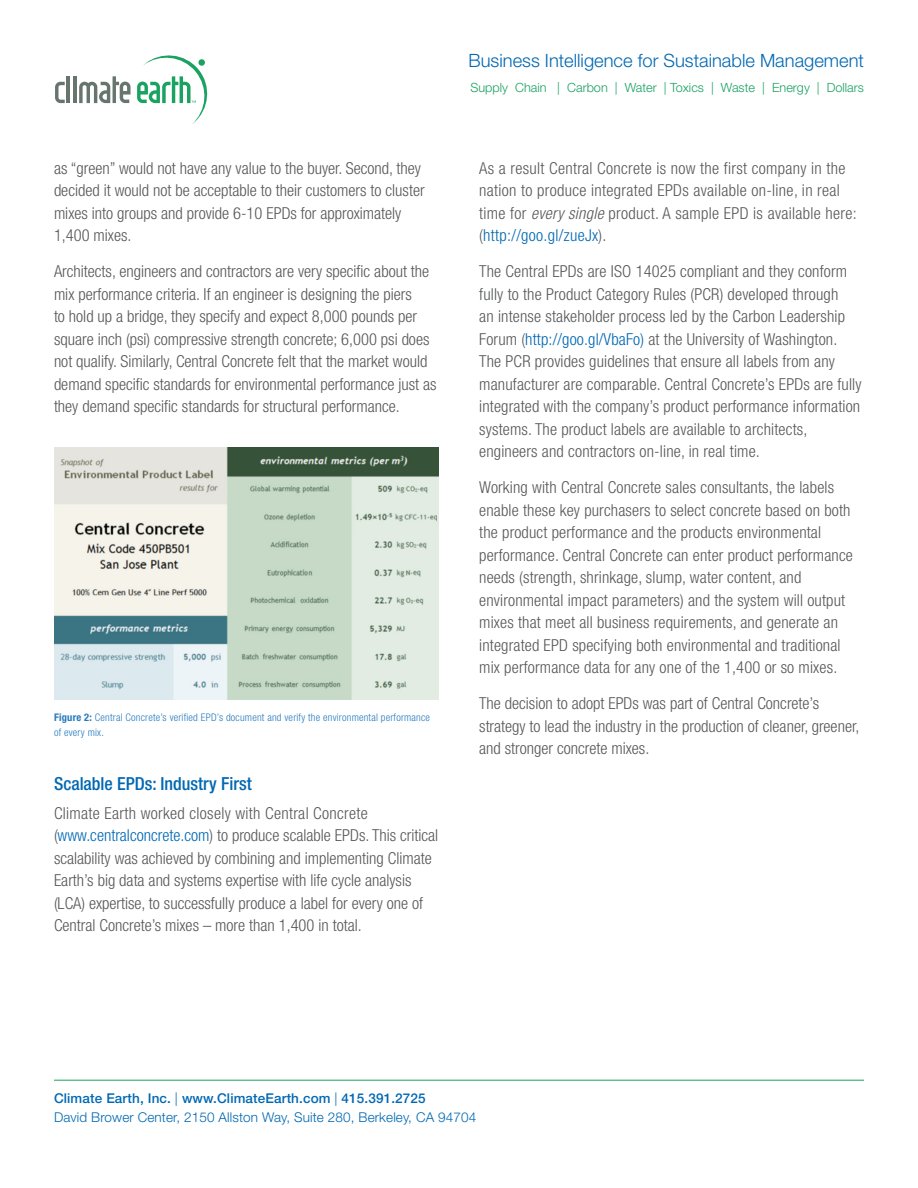
<style>
.page{position:relative;width:918px;height:1188px;background:#fff}
.page>*{position:absolute;margin:0;border:0;box-sizing:border-box;transform-origin:0 0}
.title_blue{font:300 18.3px "Helvetica Neue LT Std";color:#0168b3}
.title_blue-2{font:500 condensed 18px "Helvetica Neue LT Std";color:#0168b3}
.title_blue-3{font:300 condensed 16.5px/22.5px "Helvetica Neue LT Std";letter-spacing:.01em;color:#57585a}
.title_blue-4{font:300 13.5px "Helvetica Neue LT Std";letter-spacing:.01em;color:#0168b3}
.title_blue-5{font:500 13.5px "Helvetica Neue LT Std";letter-spacing:.01em;color:#0168b3}
.title_blue-6{font:300 12.75px "Helvetica Neue LT Std";color:#19a160}
.title_blue-7{font:300 condensed 10.5px/15px "Helvetica Neue LT Std";letter-spacing:.02em;color:#277abe}
.s1{font-weight:700}
.s2{color:#0168b3}
.s3{font-style:italic}
.s4{font-weight:300}
</style>
<div class="page">
<img style="left:54px;top:448px;width:385px;height:251px">
<hr style="left:54px;top:1080px;width:810px;height:1px;background:#19a160">
<hr style="left:67px;top:76px;width:3px;height:27px;background:#66756d">
<svg style="left:55px;top:82px;width:10px;height:21px"></svg>
<svg style="left:137px;top:55px;width:71px;height:69px"></svg>
<svg style="left:73px;top:76px;width:58px;height:27px"></svg>
<p class="title_blue-3" style="left:54px;top:157px;width:372px">as “green” would not have any value to the buyer. Second, they decided it would not be acceptable to their customers to cluster mixes into groups and provide 6-10 EPDs for approximately 1,400 mixes.</p>
<p class="title_blue-3" style="left:54px;top:260px;width:384px">Architects, engineers and contractors are very specific about the mix performance criteria. If an engineer is designing the piers<br>to hold up a bridge, they specify and expect 8,000 pounds per square inch (psi) compressive strength concrete; 6,000 psi does not qualify. Similarly, Central Concrete felt that the market would demand specific standards for environmental performance just as they demand specific standards for structural performance.</p>
<p class="title_blue-7" style="left:54px;top:710px;width:378px"><span class="s1">Figure 2:</span> Central Concrete’s verified EPD’s document and verify the environmental performance of every mix.</p>
<p class="title_blue-2" style="left:54px;top:772px;width:199px">Scalable EPDs: Industry First</p>
<p class="title_blue-3" style="left:54px;top:802px;width:386px">Climate Earth worked closely with Central Concrete (<span class="s2">www.centralconcrete.com</span>) to produce scalable EPDs. This critical scalability was achieved by combining and implementing Climate Earth’s big data and systems expertise with life cycle analysis (LCA) expertise, to successfully produce a label for every one of Central Concrete’s mixes – more than 1,400 in total.</p>
<p class="title_blue" style="left:469px;top:49px;width:397px">Business Intelligence for Sustainable Management</p>
<p class="title_blue-6" style="left:470px;top:79px;width:395px">Supply Chain | Carbon | Water | Toxics | Waste | Energy | Dollars</p>
<p class="title_blue-3" style="left:479px;top:157px;width:379px">As a result Central Concrete is now the first company in the nation to produce integrated EPDs available on-line, in real time for <span class="s3">every single</span> product. A sample EPD is available here: (<span class="s2">http://goo.gl/zueJx</span>).</p>
<p class="title_blue-3" style="left:479px;top:260px;width:384px">The Central EPDs are ISO 14025 compliant and they conform fully to the Product Category Rules (PCR) developed through<br>an intense stakeholder process led by the Carbon Leadership Forum (<span class="s2">http://goo.gl/VbaFo)</span> at the University of Washington.<br>The PCR provides guidelines that ensure all labels from any manufacturer are comparable. Central Concrete’s EPDs are fully integrated with the company’s product performance information systems. The product labels are available to architects, engineers and contractors on-line, in real time.</p>
<p class="title_blue-3" style="left:479px;top:476px;width:375px">Working with Central Concrete sales consultants, the labels enable these key purchasers to select concrete based on both the product performance and the products environmental performance. Central Concrete can enter product performance needs (strength, shrinkage, slump, water content, and environmental impact parameters) and the system will output mixes that meet all business requirements, and generate an integrated EPD specifying both environmental and traditional mix performance data for any one of the 1,400 or so mixes.</p>
<p class="title_blue-3" style="left:479px;top:692px;width:382px">The decision to adopt EPDs was part of Central Concrete’s strategy to lead the industry in the production of cleaner, greener, and stronger concrete mixes.</p>
<p class="title_blue-5" style="left:54px;top:1090px;width:373px">Climate Earth, Inc. <span class="s4">|</span> www.ClimateEarth.com <span class="s4">|</span> 415.391.2725</p>
<p class="title_blue-4" style="left:54px;top:1109px;width:424px">David Brower Center, 2150 Allston Way, Suite 280, Berkeley, CA 94704</p>
</div>
